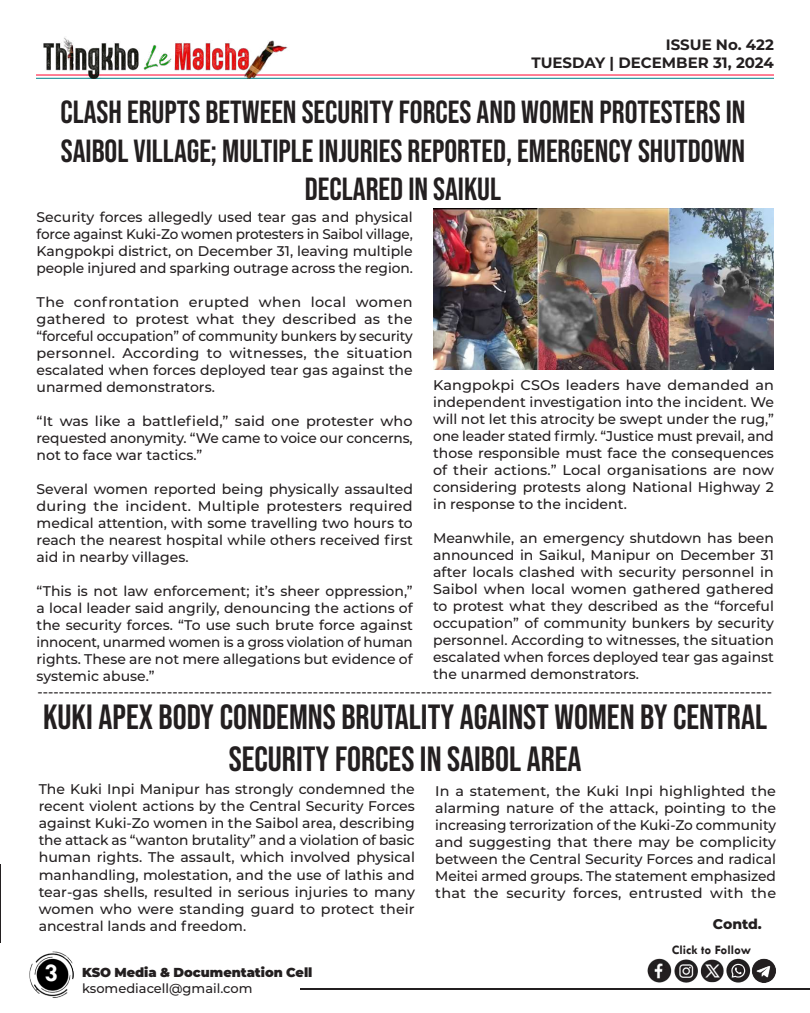
<style>
.page{position:relative;width:810px;height:1013px;background:#fff}
.page>*{position:absolute;margin:0;border:0;box-sizing:border-box;transform-origin:0 0}
.t1{font:35px/42px "Bebas Neue";color:#231f20;text-align:center}
.t2{font:32px/38.4px "Bebas Neue";color:#231f20;text-align:center}
.t3{font:700 26px "Tw Cen";color:#fff}
.t4{font:700 15px/18px "Montserrat";color:#231f20;text-align:right}
.t5{font:500 14px/17px "Montserrat";color:#231f20;text-align:justify}
.t6{font:800 14px "Montserrat";letter-spacing:-.01em;color:#231f20}
.t7{font:900 13px "Montserrat";letter-spacing:-.005em;color:#231f20}
.t8{font:500 13px "Montserrat";color:#231f20}
.t9{font:700 13px "Tw Cen";color:#231f20}
</style>
<div class="page">
<hr style="left:0;top:863px;width:1px;height:79px;background:#231f20">
<hr style="left:301px;top:988px;width:509px;height:1px;background:#231f20">
<img style="left:29px;top:951px;width:45px;height:47px">
<img style="left:647px;top:958px;width:129px;height:25px">
<hr style="left:36px;top:74px;width:738px;height:1px;background:#ff002d">
<hr style="left:36px;top:78px;width:738px;height:1px;background:#00848b">
<img style="left:36px;top:37px;width:254px;height:42px">
<img style="left:433px;top:208px;width:341px;height:161px">
<p class="t4" style="left:532px;top:35px;width:244px">ISSUE No. 422<br>TUESDAY | DECEMBER 31, 2024</p>
<h2 class="t2" style="left:61px;top:92px;width:687px">CLASH ERUPTS BETWEEN SECURITY FORCES AND WOMEN PROTESTERS IN<br>SAIBOL VILLAGE; MULTIPLE INJURIES REPORTED, EMERGENCY SHUTDOWN<br>DECLARED IN SAIKUL</h2>
<p class="t5" style="left:37px;top:208px;width:378px">Security forces allegedly used tear gas and physical force against Kuki-Zo women protesters in Saibol village, Kangpokpi district, on December 31, leaving multiple people injured and sparking outrage across the region.</p>
<p class="t5" style="left:37px;top:293px;width:378px">The confrontation erupted when local women gathered to protest what they described as the “forceful occupation” of community bunkers by security personnel. According to witnesses, the situation escalated when forces deployed tear gas against the unarmed demonstrators.</p>
<p class="t5" style="left:37px;top:412px;width:378px">“It was like a battlefield,” said one protester who requested anonymity. “We came to voice our concerns, not to face war tactics.”</p>
<p class="t5" style="left:37px;top:480px;width:378px">Several women reported being physically assaulted during the incident. Multiple protesters required medical attention, with some travelling two hours to reach the nearest hospital while others received first aid in nearby villages.</p>
<p class="t5" style="left:37px;top:582px;width:378px">“This is not law enforcement; it’s sheer oppression,” a local leader said angrily, denouncing the actions of the security forces. “To use such brute force against innocent, unarmed women is a gross violation of human rights. These are not mere allegations but evidence of systemic abuse.”</p>
<p class="t5" style="left:433px;top:376px;width:343px">Kangpokpi CSOs leaders have demanded an independent investigation into the incident. We will not let this atrocity be swept under the rug,” one leader stated firmly. “Justice must prevail, and those responsible must face the consequences of their actions.” Local organisations are now considering protests along National Highway 2 in response to the incident.</p>
<p class="t5" style="left:433px;top:529px;width:342px">Meanwhile, an emergency shutdown has been announced in Saikul, Manipur on December 31 after locals clashed with security personnel in Saibol when local women gathered gathered to protest what they described as the “forceful occupation” of community bunkers by security personnel. According to witnesses, the situation escalated when forces deployed tear gas against the unarmed demonstrators.</p>
<p class="t5" style="left:772px;top:703px;width:736px;rotate:-180deg">----------------------------------------------------------------------------------------------------------------------------------------</p>
<h1 class="t1" style="left:43px;top:695px;width:726px">KUKI APEX BODY CONDEMNS BRUTALITY AGAINST WOMEN BY CENTRAL<br>SECURITY FORCES IN SAIBOL AREA</h1>
<p class="t5" style="left:39px;top:780px;width:378px">The Kuki Inpi Manipur has strongly condemned the recent violent actions by the Central Security Forces against Kuki-Zo women in the Saibol area, describing the attack as “wanton brutality” and a violation of basic human rights. The assault, which involved physical manhandling, molestation, and the use of lathis and tear-gas shells, resulted in serious injuries to many women who were standing guard to protect their ancestral lands and freedom.</p>
<p class="t5" style="left:435px;top:781px;width:343px">In a statement, the Kuki Inpi highlighted the alarming nature of the attack, pointing to the increasing terrorization of the Kuki-Zo community and suggesting that there may be complicity between the Central Security Forces and radical Meitei armed groups. The statement emphasized that the security forces, entrusted with the</p>
<p class="t6" style="left:713px;top:914px;width:50px">Contd.</p>
<h3 class="t3" style="left:45px;top:957px;width:15px">3</h3>
<p class="t7" style="left:82px;top:962px;width:232px">KSO Media &amp; Documentation Cell</p>
<p class="t8" style="left:82px;top:978px;width:172px">ksomediacell@gmail.com</p>
<p class="t9" style="left:672px;top:942px;width:81px">Click to Follow</p>
</div>
